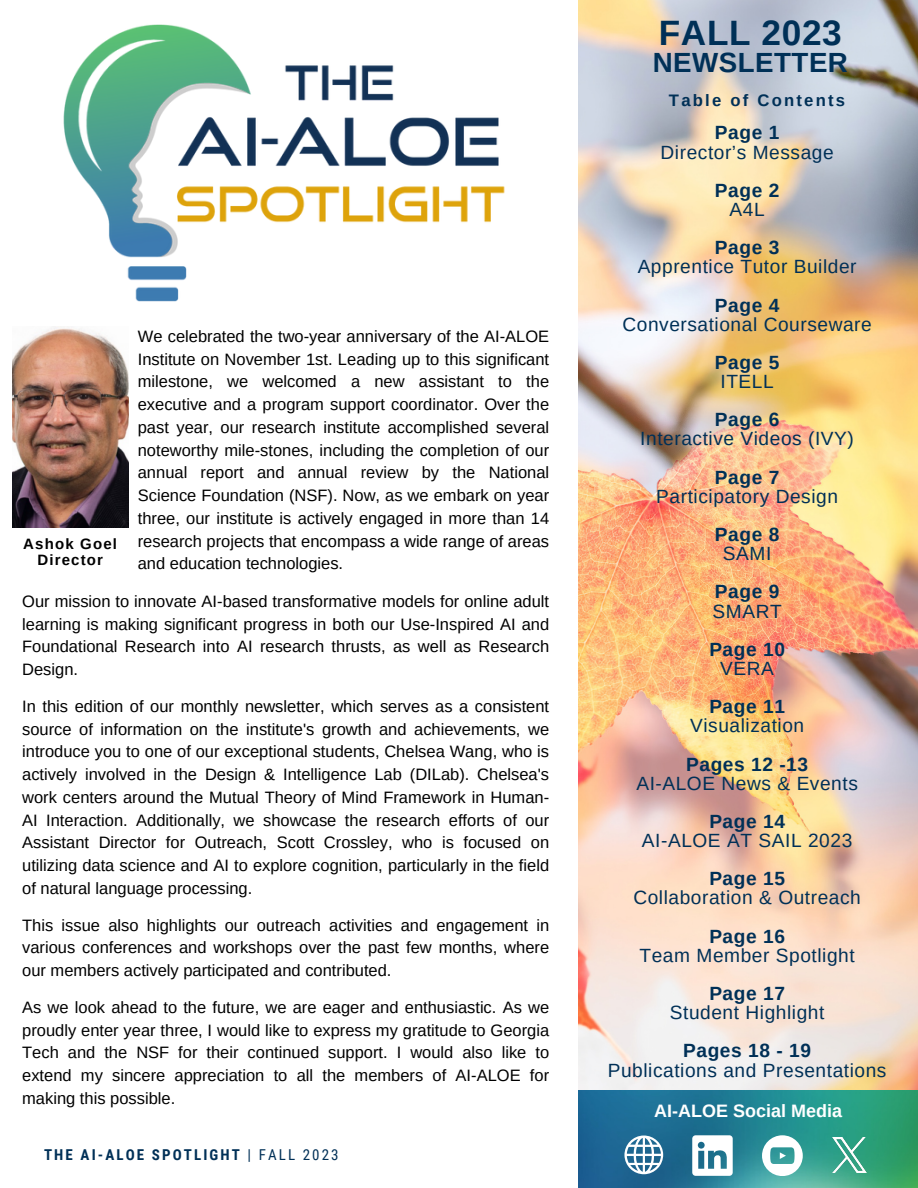
<style>
.page{position:relative;width:918px;height:1188px;background:#fff}
.page>*{position:absolute;margin:0;border:0;box-sizing:border-box;transform-origin:0 0}
.t1{font:700 35.25px "Arimo";letter-spacing:.015em;color:#003057}
.t2{font:700 27.75px "Arimo";letter-spacing:.02em;color:#003057}
.t3{font:19.2px "Arimo";letter-spacing:.03em;color:#003057}
.t4{font:700 19.2px "Arimo";letter-spacing:.03em;color:#003057}
.t5{font:700 18px "Arimo";color:#fff}
.t6{font:700 16.65px "Arimo";letter-spacing:.135em;color:#003057}
.t7{font:16.5px/22.8px "Arimo";color:#000;text-align:justify}
.t8{font:700 15px "Roboto Condensed";letter-spacing:.14em;color:#003057}
.t9{font:700 15px "Arimo";letter-spacing:.08em;color:#000}
.s1{font-weight:400}
</style>
<div class="page">
<img style="left:579px;top:0;width:339px;height:1091px">
<img style="left:578px;top:1091px;width:340px;height:97px">
<svg style="left:624px;top:1135px;width:39px;height:39px"></svg>
<svg style="left:692px;top:1135px;width:41px;height:41px"></svg>
<svg style="left:762px;top:1135px;width:41px;height:41px"></svg>
<img style="left:12px;top:327px;width:116px;height:200px">
<img style="left:63px;top:24px;width:442px;height:278px">
<img style="left:832px;top:1137px;width:35px;height:35px">
<p class="t7" style="left:138px;top:325px;width:413px">We celebrated the two-year anniversary of the AI-ALOE Institute on November 1st. Leading up to this significant milestone, we welcomed a new assistant to the executive and a program support coordinator. Over the past year, our research institute accomplished several noteworthy mile-stones, including the completion of our annual report and annual review by the National Science Foundation (NSF). Now, as we embark on year three, our institute is actively engaged in more than 14 research projects that encompass a wide range of areas and education technologies.</p>
<p class="t9" style="left:23px;top:536px;width:95px">Ashok Goel</p>
<p class="t9" style="left:37px;top:551px;width:67px">Director</p>
<p class="t7" style="left:22px;top:590px;width:529px">Our mission to innovate AI-based transformative models for online adult learning is making significant progress in both our Use-Inspired AI and Foundational Research into AI research thrusts, as well as Research Design.</p>
<p class="t7" style="left:22px;top:695px;width:529px">In this edition of our monthly newsletter, which serves as a consistent source of information on the institute's growth and achievements, we introduce you to one of our exceptional students, Chelsea Wang, who is actively involved in the Design &amp; Intelligence Lab (DILab). Chelsea's work centers around the Mutual Theory of Mind Framework in Human-AI Interaction. Additionally, we showcase the research efforts of our Assistant Director for Outreach, Scott Crossley, who is focused on utilizing data science and AI to explore cognition, particularly in the field of natural language processing.</p>
<p class="t7" style="left:22px;top:913px;width:528px">This issue also highlights our outreach activities and engagement in various conferences and workshops over the past few months, where our members actively participated and contributed.</p>
<p class="t7" style="left:22px;top:996px;width:529px">As we look ahead to the future, we are eager and enthusiastic. As we proudly enter year three, I would like to express my gratitude to Georgia Tech and the NSF for their continued support. I would also like to extend my sincere appreciation to all the members of AI-ALOE for making this possible.</p>
<p class="t8" style="left:44px;top:1146px;width:296px">THE AI-ALOE SPOTLIGHT <span class="s1">| FALL 2023</span></p>
<p class="t1" style="left:659px;top:13px;width:184px">FALL 2023</p>
<p class="t2" style="left:653px;top:47px;width:197px">NEWSLETTER</p>
<p class="t6" style="left:669px;top:91px;width:178px">Table of Contents</p>
<p class="t4" style="left:715px;top:122px;width:66px">Page 1</p>
<p class="t3" style="left:661px;top:141px;width:175px">Director’s Message</p>
<p class="t4" style="left:715px;top:179px;width:66px">Page 2</p>
<p class="t3" style="left:730px;top:199px;width:37px">A4L</p>
<p class="t4" style="left:715px;top:237px;width:66px">Page 3</p>
<p class="t3" style="left:638px;top:256px;width:220px">Apprentice Tutor Builder</p>
<p class="t4" style="left:715px;top:294px;width:66px">Page 4</p>
<p class="t3" style="left:622px;top:313px;width:251px">Conversational Courseware</p>
<p class="t4" style="left:715px;top:352px;width:66px">Page 5</p>
<p class="t3" style="left:721px;top:371px;width:55px">ITELL</p>
<p class="t4" style="left:715px;top:409px;width:66px">Page 6</p>
<p class="t3" style="left:640px;top:428px;width:215px">Interactive Videos (IVY)</p>
<p class="t4" style="left:715px;top:466px;width:66px">Page 7</p>
<p class="t3" style="left:656px;top:485px;width:183px">Participatory Design</p>
<p class="t4" style="left:715px;top:524px;width:66px">Page 8</p>
<p class="t3" style="left:723px;top:543px;width:50px">SAMI</p>
<p class="t4" style="left:715px;top:581px;width:66px">Page 9</p>
<p class="t3" style="left:713px;top:600px;width:71px">SMART</p>
<p class="t4" style="left:709px;top:638px;width:77px">Page 10</p>
<p class="t3" style="left:720px;top:658px;width:55px">VERA</p>
<p class="t4" style="left:709px;top:696px;width:77px">Page 11</p>
<p class="t3" style="left:690px;top:715px;width:116px">Visualization</p>
<p class="t4" style="left:686px;top:753px;width:123px">Pages 12 -13</p>
<p class="t3" style="left:636px;top:772px;width:223px">AI-ALOE News &amp; Events</p>
<p class="t4" style="left:709px;top:811px;width:77px">Page 14</p>
<p class="t3" style="left:642px;top:830px;width:212px">AI-ALOE AT SAIL 2023</p>
<p class="t4" style="left:709px;top:868px;width:77px">Page 15</p>
<p class="t3" style="left:633px;top:887px;width:229px">Collaboration &amp; Outreach</p>
<p class="t4" style="left:709px;top:925px;width:77px">Page 16</p>
<p class="t3" style="left:640px;top:944px;width:217px">Team Member Spotlight</p>
<p class="t4" style="left:709px;top:983px;width:77px">Page 17</p>
<p class="t3" style="left:670px;top:1002px;width:156px">Student Highlight</p>
<p class="t4" style="left:683px;top:1040px;width:129px">Pages 18 - 19</p>
<p class="t3" style="left:608px;top:1059px;width:280px">Publications and Presentations</p>
<p class="t5" style="left:654px;top:1100px;width:189px">AI-ALOE Social Media</p>
</div>
